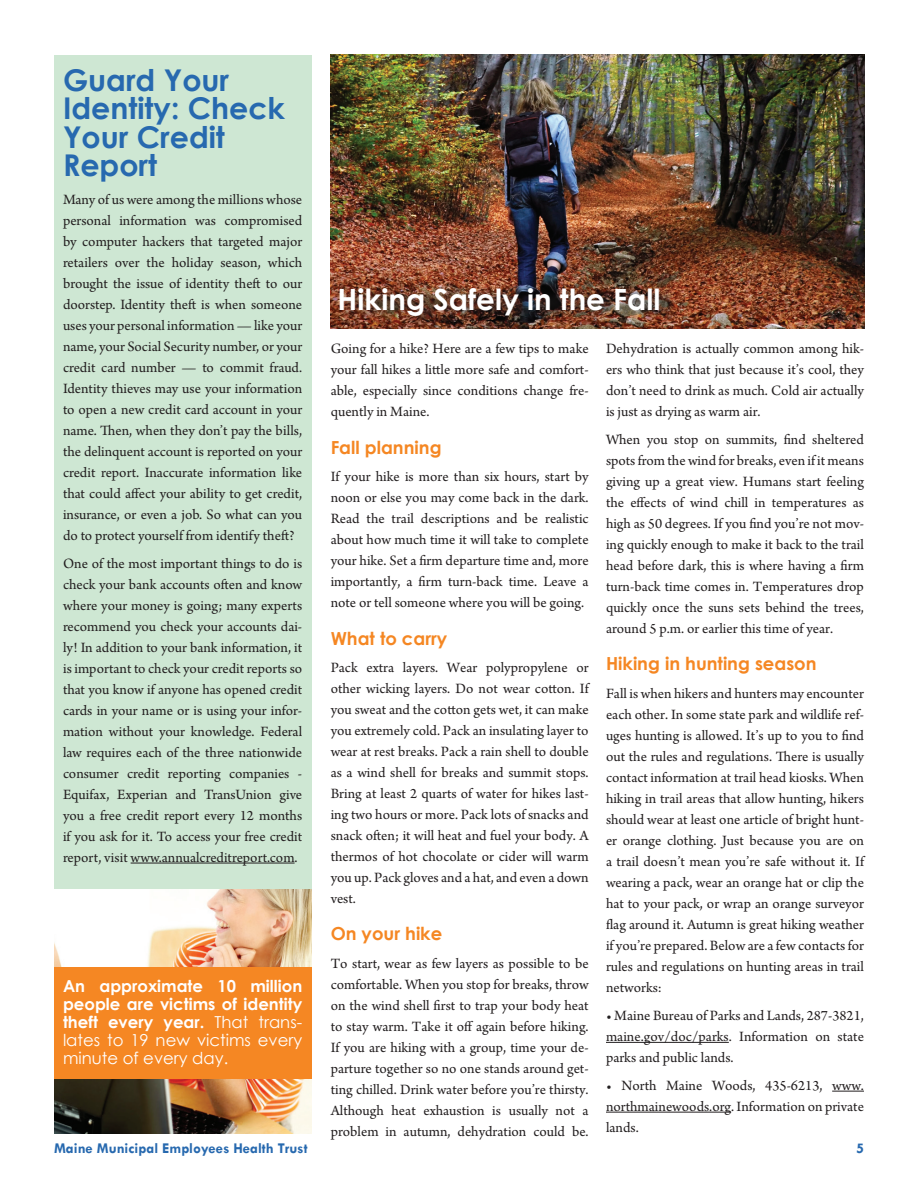
<style>
.page{position:relative;width:918px;height:1188px;background:#fff}
.page>*{position:absolute;margin:0;border:0;box-sizing:border-box;transform-origin:0 0}
.Headline-MMEHT_NL{font:700 30px/28.5px "Century Gothic";color:#2769af}
.Headline-MMEHT_NL-2{font:700 29.25px "Century Gothic";color:#fff}
.SUBHEAD-ORANGE{font:700 18px "Century Gothic";color:#f58723}
.Body_Text-MMEHT_NL{font:700 16.5px/18px "Century Gothic";color:#fff;text-align:justify}
.Body_Text-MMEHT_NL-2{font:15px/21px "Arno Pro";color:#231f20;text-align:justify}
.t1{font:700 15px "Tw Cen";color:#2769af}
.s1{font-weight:400}
</style>
<div class="page">
<div style="left:54px;top:55px;width:258px;height:1079px;background:#cee7d3"></div>
<img style="left:331px;top:54px;width:534px;height:274px">
<div style="left:341px;top:283px;width:335px;height:44px;background:#231f20;opacity:.75"></div>
<hr style="left:606px;top:1042px;width:123px;height:1px;background:#231f20">
<hr style="left:832px;top:1091px;width:32px;height:1px;background:#231f20">
<hr style="left:606px;top:1112px;width:125px;height:1px;background:#231f20">
<hr style="left:131px;top:863px;width:164px;height:1px;background:#231f20">
<img style="left:54px;top:890px;width:258px;height:244px">
<div style="left:54px;top:968px;width:258px;height:111px;background:#f58723"></div>
<p class="Headline-MMEHT_NL" style="left:63px;top:64px;width:223px">Guard Your<br>Identity: Check<br>Your Credit<br>Report</p>
<p class="Body_Text-MMEHT_NL-2" style="left:63px;top:190px;width:241px">Many of us were among the millions whose personal information was compromised by computer hackers that targeted major retailers over the holiday season, which brought the issue of identity theft to our doorstep. Identity theft is when someone uses your personal information — like your name, your Social Security number, or your credit card number — to commit fraud.<br>Identity thieves may use your information to open a new credit card account in your name. Then, when they don’t pay the bills, the delinquent account is reported on your credit report. Inaccurate information like that could affect your ability to get credit, insurance, or even a job. So what can you do to protect yourself from identify theft?</p>
<p class="Body_Text-MMEHT_NL-2" style="left:63px;top:553px;width:241px">One of the most important things to do is check your bank accounts often and know where your money is going; many experts recommend you check your accounts dai&shy;ly! In addition to your bank information, it is important to check your credit reports so that you know if anyone has opened credit cards in your name or is using your infor&shy;mation without your knowledge. Federal law requires each of the three nationwide consumer credit reporting companies - Equifax, Experian and TransUnion give you a free credit report every 12 months if you ask for it. To access your free credit report, visit www.annualcreditreport.com.</p>
<p class="Body_Text-MMEHT_NL" style="left:63px;top:976px;width:241px">An approximate 10 million people are victims of identity theft every year. <span class="s1">That trans&shy;lates to 19 new victims every minute of every day.</span></p>
<p class="Headline-MMEHT_NL-2" style="left:338px;top:278px;width:324px">Hiking Safely in the Fall</p>
<p class="Body_Text-MMEHT_NL-2" style="left:331px;top:339px;width:260px">Going for a hike? Here are a few tips to make your fall hikes a little more safe and comfort&shy;able, especially since conditions change fre&shy;quently in Maine.</p>
<p class="SUBHEAD-ORANGE" style="left:331px;top:433px;width:112px">Fall planning</p>
<p class="Body_Text-MMEHT_NL-2" style="left:331px;top:467px;width:260px">If your hike is more than six hours, start by noon or else you may come back in the dark.<br>Read the trail descriptions and be realistic about how much time it will take to complete your hike. Set a firm departure time and, more importantly, a firm turn-back time. Leave a note or tell someone where you will be going.</p>
<p class="SUBHEAD-ORANGE" style="left:331px;top:624px;width:118px">What to carry</p>
<p class="Body_Text-MMEHT_NL-2" style="left:331px;top:658px;width:260px">Pack extra layers. Wear polypropylene or other wicking layers. Do not wear cotton. If you sweat and the cotton gets wet, it can make you extremely cold. Pack an insulating layer to wear at rest breaks. Pack a rain shell to double as a wind shell for breaks and summit stops.<br>Bring at least 2 quarts of water for hikes last&shy;ing two hours or more. Pack lots of snacks and snack often; it will heat and fuel your body. A thermos of hot chocolate or cider will warm you up. Pack gloves and a hat, and even a down vest.</p>
<p class="SUBHEAD-ORANGE" style="left:331px;top:920px;width:113px">On your hike</p>
<p class="Body_Text-MMEHT_NL-2" style="left:331px;top:954px;width:260px">To start, wear as few layers as possible to be comfortable. When you stop for breaks, throw on the wind shell first to trap your body heat to stay warm. Take it off again before hiking.<br>If you are hiking with a group, time your de&shy;parture together so no one stands around get&shy;ting chilled. Drink water before you’re thirsty.<br>Although heat exhaustion is usually not a problem in autumn, dehydration could be.</p>
<p class="Body_Text-MMEHT_NL-2" style="left:606px;top:339px;width:260px">Dehydration is actually common among hik&shy;ers who think that just because it’s cool, they don’t need to drink as much. Cold air actually is just as drying as warm air.</p>
<p class="Body_Text-MMEHT_NL-2" style="left:606px;top:430px;width:260px">When you stop on summits, find sheltered spots from the wind for breaks, even if it means giving up a great view. Humans start feeling the effects of wind chill in temperatures as high as 50 degrees. If you find you’re not mov&shy;ing quickly enough to make it back to the trail head before dark, this is where having a firm turn-back time comes in. Temperatures drop quickly once the suns sets behind the trees, around 5 p.m. or earlier this time of year.</p>
<p class="SUBHEAD-ORANGE" style="left:606px;top:650px;width:212px">Hiking in hunting season</p>
<p class="Body_Text-MMEHT_NL-2" style="left:606px;top:684px;width:260px">Fall is when hikers and hunters may encounter each other. In some state park and wildlife ref&shy;uges hunting is allowed. It’s up to you to find out the rules and regulations. There is usually contact information at trail head kiosks. When hiking in trail areas that allow hunting, hikers should wear at least one article of bright hunt&shy;er orange clothing. Just because you are on a trail doesn’t mean you’re safe without it. If wearing a pack, wear an orange hat or clip the hat to your pack, or wrap an orange surveyor flag around it. Autumn is great hiking weather if you’re prepared. Below are a few contacts for rules and regulations on hunting areas in trail networks:</p>
<p class="Body_Text-MMEHT_NL-2" style="left:606px;top:1006px;width:259px">• Maine Bureau of Parks and Lands, 287-3821, maine.gov/doc/parks. Information on state parks and public lands.</p>
<p class="Body_Text-MMEHT_NL-2" style="left:606px;top:1075px;width:260px">• North Maine Woods, 435-6213, www. northmainewoods.org. Information on private lands.</p>
<p class="t1" style="left:54px;top:1139px;width:255px">Maine Municipal Employees Health Trust</p>
<p class="t1" style="left:856px;top:1139px;width:9px">5</p>
</div>
